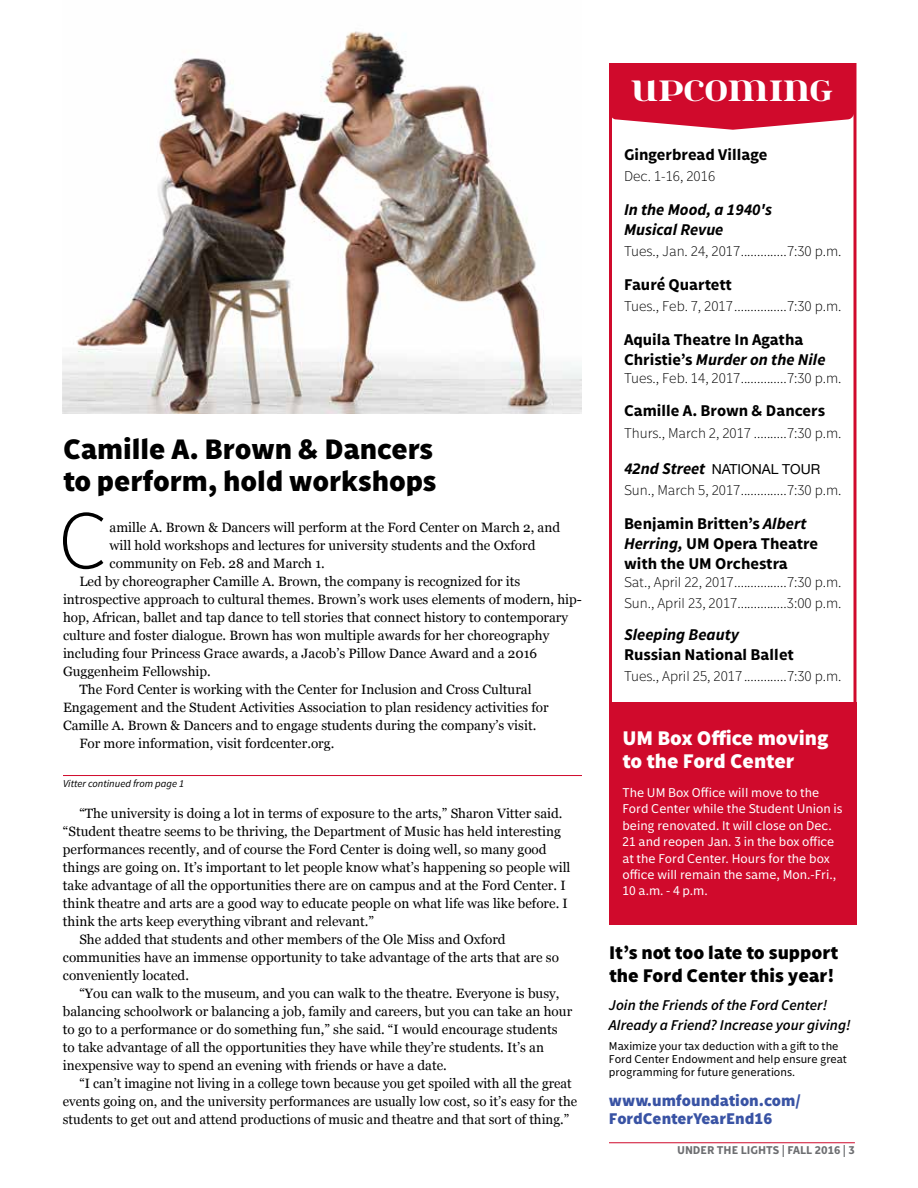
<style>
.page{position:relative;width:918px;height:1188px;background:#fff}
.page>*{position:absolute;margin:0;border:0;box-sizing:border-box;transform-origin:0 0}
.t1{font:300 83.25px "Monrad";color:#000}
.t2{font:33.6px "itsadzoke";color:#fff;scale:.96 1}
.t3{font:900 30px/32.4px "Monrad";letter-spacing:-.005em;color:#000}
.t4{font:900 21px/22.6px "Monrad";color:#fff}
.t5{font:900 19.5px/22.5px "Monrad";color:#000}
.t6{font:700 16.5px/19.8px "Monrad";color:#000}
.t7{font:italic 700 16.5px/19.8px "Monrad";color:#000}
.t8{font:900 16.5px/17.9px "Monrad";color:#3953a4}
.t9{font:300 15px/21.3px "Monrad";color:#000}
.t10{font:italic 600 15px/20.2px "Monrad";color:#000}
.t11{font:13.8px "Helvetica Neue";color:#000}
.t12{font:13.5px "Georgia";color:#000}
.t13{font:13.5px/16.5px "Monrad";color:#fff}
.t14{font:12px/12.9px "Monrad";color:#000}
.t15{font:700 12px "Monrad";color:#6d6e71}
.t16{font:italic 10.5px "Monrad";color:#000}
.s1{font-style:italic}
.s2{font-family:"Monrad";font-weight:700;font-style:italic;font-size:16.5px}
</style>
<div class="page">
<div style="left:609px;top:702px;width:247px;height:222px;background:#d00a2c"></div>
<img style="left:63px;top:31px;width:519px;height:383px">
<div style="left:609px;top:63px;width:247px;height:645px;border:3px solid #d00a2c"></div>
<svg style="left:609px;top:64px;width:246px;height:66px;background:#d31e3d"></svg>
<hr style="left:609px;top:1142px;width:246px;height:1px;background:#d00a2c">
<hr style="left:63px;top:775px;width:519px;height:1px;background:#d00a2c">
<h2 class="t2" style="left:631px;top:68px;width:211px">upcoming</h2>
<p class="t6" style="left:624px;top:144px;width:145px">Gingerbread Village</p>
<p class="t9" style="left:624px;top:165px;width:93px">Dec. 1-16, 2016</p>
<p class="t7" style="left:624px;top:199px;width:150px">In the Mood, a 1940's<br>Musical Revue</p>
<p class="t9" style="left:624px;top:240px;width:219px">Tues., Jan. 24, 2017..............7:30 p.m.</p>
<p class="t6" style="left:624px;top:274px;width:109px">Fauré Quartett</p>
<p class="t9" style="left:624px;top:295px;width:219px">Tues., Feb. 7, 2017................7:30 p.m.</p>
<p class="t6" style="left:624px;top:329px;width:203px">Aquila Theatre In Agatha<br>Christie’s <span class="s1">Murder on the Nile</span></p>
<p class="t9" style="left:624px;top:367px;width:219px">Tues., Feb. 14, 2017..............7:30 p.m.</p>
<p class="t6" style="left:624px;top:401px;width:203px">Camille A. Brown &amp; Dancers</p>
<p class="t9" style="left:624px;top:422px;width:219px">Thurs., March 2, 2017 ..........7:30 p.m.</p>
<p class="t11" style="left:624px;top:461px;width:198px"><span class="s2">42nd Street</span> NATIONAL TOUR</p>
<p class="t9" style="left:624px;top:480px;width:219px">Sun., March 5, 2017..............7:30 p.m.</p>
<p class="t6" style="left:624px;top:514px;width:196px">Benjamin Britten’s <span class="s1">Albert<br>Herring,</span> UM Opera Theatre with the UM Orchestra</p>
<p class="t9" style="left:624px;top:571px;width:219px">Sat., April 22, 2017................7:30 p.m.<br>Sun., April 23, 2017...............3:00 p.m.</p>
<p class="t7" style="left:624px;top:624px;width:117px">Sleeping Beauty</p>
<p class="t6" style="left:624px;top:644px;width:172px">Russian National Ballet</p>
<p class="t9" style="left:624px;top:665px;width:219px">Tues., April 25, 2017 .............7:30 p.m.</p>
<h3 class="t3" style="left:63px;top:432px;width:375px">Camille A. Brown &amp; Dancers to perform, hold workshops</h3>
<h1 class="t1" style="left:58px;top:490px;width:49px">C</h1>
<p class="t12" style="left:110px;top:520px;width:452px">amille A. Brown &amp; Dancers will perform at the Ford Center on March 2, and</p>
<p class="t12" style="left:110px;top:538px;width:427px">will hold workshops and lectures for university students and the Oxford</p>
<p class="t12" style="left:110px;top:556px;width:217px">community on Feb. 28 and March 1.</p>
<p class="t12" style="left:80px;top:574px;width:442px">Led by choreographer Camille A. Brown, the company is recognized for its</p>
<p class="t12" style="left:63px;top:592px;width:520px">introspective approach to cultural themes. Brown’s work uses elements of modern, hip-</p>
<p class="t12" style="left:63px;top:610px;width:507px">hop, African, ballet and tap dance to tell stories that connect history to contemporary</p>
<p class="t12" style="left:63px;top:628px;width:488px">culture and foster dialogue. Brown has won multiple awards for her choreography</p>
<p class="t12" style="left:63px;top:646px;width:476px">including four Princess Grace awards, a Jacob’s Pillow Dance Award and a 2016</p>
<p class="t12" style="left:63px;top:664px;width:149px">Guggenheim Fellowship.</p>
<p class="t12" style="left:80px;top:682px;width:454px">The Ford Center is working with the Center for Inclusion and Cross Cultural</p>
<p class="t12" style="left:63px;top:700px;width:487px">Engagement and the Student Activities Association to plan residency activities for</p>
<p class="t12" style="left:63px;top:718px;width:475px">Camille A. Brown &amp; Dancers and to engage students during the company’s visit.</p>
<p class="t12" style="left:80px;top:736px;width:256px">For more information, visit fordcenter.org.</p>
<h3 class="t4" style="left:622px;top:727px;width:208px">UM Box Office moving to the Ford Center</h3>
<p class="t13" style="left:622px;top:784px;width:222px">The UM Box Office will move to the Ford Center while the Student Union is being renovated. It will close on Dec.<br>21 and reopen Jan. 3 in the box office at the Ford Center. Hours for the box office will remain the same, Mon.-Fri., 10 a.m. - 4 p.m.</p>
<p class="t16" style="left:63px;top:777px;width:123px">Vitter continued from page 1</p>
<p class="t12" style="left:79px;top:805px;width:485px">“The university is doing a lot in terms of exposure to the arts,” Sharon Vitter said.</p>
<p class="t12" style="left:63px;top:823px;width:500px">“Student theatre seems to be thriving, the Department of Music has held interesting</p>
<p class="t12" style="left:63px;top:841px;width:485px">performances recently, and of course the Ford Center is doing well, so many good</p>
<p class="t12" style="left:63px;top:859px;width:509px">things are going on. It’s important to let people know what’s happening so people will</p>
<p class="t12" style="left:63px;top:877px;width:504px">take advantage of all the opportunities there are on campus and at the Ford Center. I</p>
<p class="t12" style="left:63px;top:895px;width:506px">think theatre and arts are a good way to educate people on what life was like before. I</p>
<p class="t12" style="left:63px;top:913px;width:313px">think the arts keep everything vibrant and relevant.”</p>
<p class="t12" style="left:79px;top:931px;width:428px">She added that students and other members of the Ole Miss and Oxford</p>
<p class="t12" style="left:63px;top:949px;width:498px">communities have an immense opportunity to take advantage of the arts that are so</p>
<p class="t12" style="left:63px;top:967px;width:128px">conveniently located.</p>
<p class="t12" style="left:79px;top:985px;width:482px">“You can walk to the museum, and you can walk to the theatre. Everyone is busy,</p>
<p class="t12" style="left:63px;top:1003px;width:511px">balancing schoolwork or balancing a job, family and careers, but you can take an hour</p>
<p class="t12" style="left:63px;top:1021px;width:496px">to go to a performance or do something fun,” she said. “I would encourage students</p>
<p class="t12" style="left:63px;top:1039px;width:483px">to take advantage of all the opportunities they have while they’re students. It’s an</p>
<p class="t12" style="left:63px;top:1057px;width:385px">inexpensive way to spend an evening with friends or have a date.</p>
<p class="t12" style="left:79px;top:1075px;width:494px">“I can’t imagine not living in a college town because you get spoiled with all the great</p>
<p class="t12" style="left:63px;top:1093px;width:516px">events going on, and the university performances are usually low cost, so it’s easy for the</p>
<p class="t12" style="left:63px;top:1111px;width:508px">students to get out and attend productions of music and theatre and that sort of thing.”</p>
<h3 class="t5" style="left:609px;top:941px;width:231px">It’s not too late to support the Ford Center this year!</h3>
<p class="t10" style="left:609px;top:995px;width:243px">Join the Friends of the Ford Center!<br>Already a Friend? Increase your giving!</p>
<p class="t14" style="left:609px;top:1040px;width:240px">Maximize your tax deduction with a gift to the<br>Ford Center Endowment and help ensure great programming for future generations.</p>
<p class="t8" style="left:609px;top:1091px;width:193px">www.umfoundation.com/<br>FordCenterYearEnd16</p>
<p class="t15" style="left:677px;top:1142px;width:179px">UNDER THE LIGHTS | FALL 2016 | 3</p>
</div>
